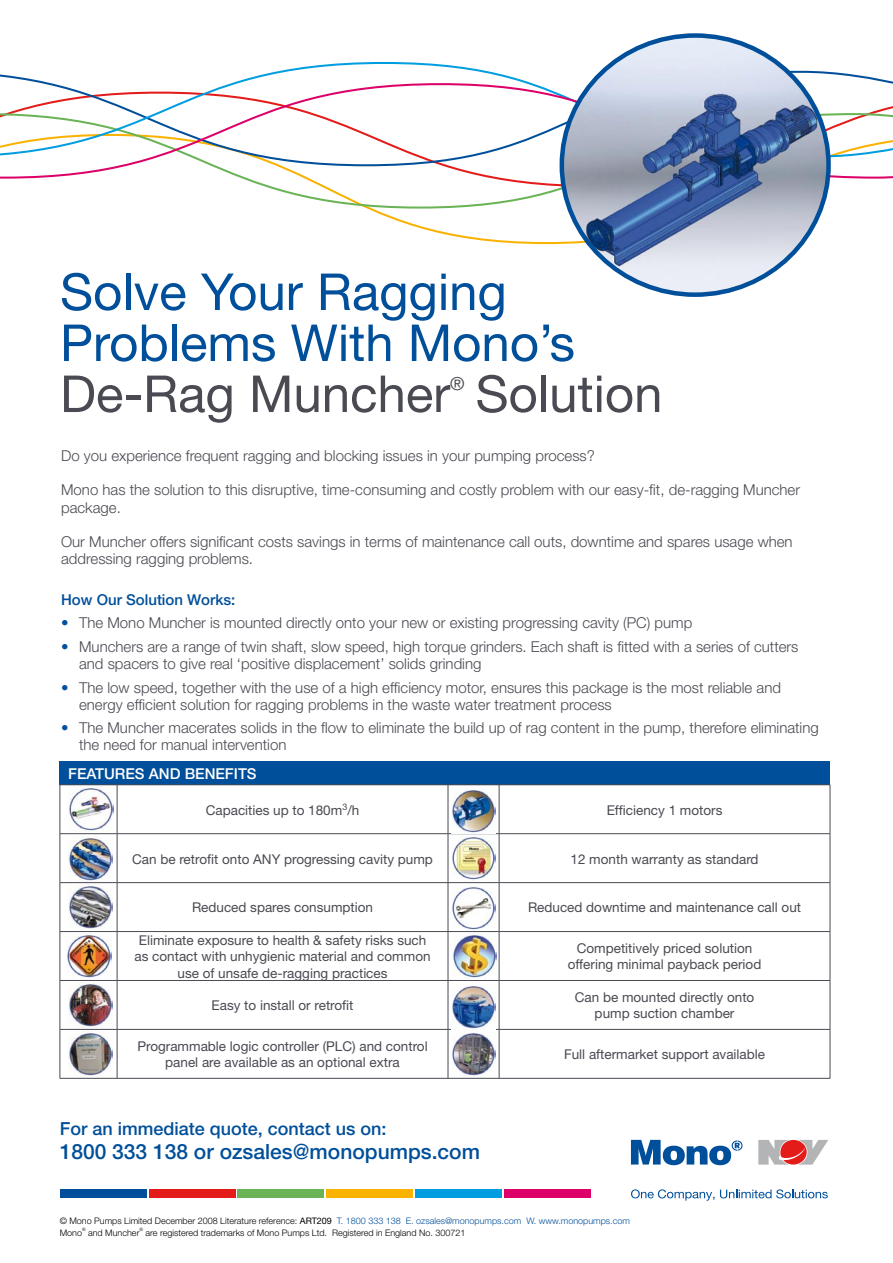
<style>
.page{position:relative;width:893px;height:1263px;background:#fff}
.page>*{position:absolute;margin:0;border:0;box-sizing:border-box;transform-origin:0 0}
.t1{font:51px/51px "Helvetica Neue";color:#004f9a}
.t2{font:51px "Helvetica Neue";color:#494a52}
.t3{font:500 21px "Helvetica Neue";color:#004f9a}
.t4{font:500 18px "Helvetica Neue";color:#004f9a}
.t5{font:18px "Helvetica Neue";color:#494a52}
.t6{font:300 15px/17.1px "Helvetica Neue";color:#494a52}
.t7{font:500 15px "Helvetica Neue";color:#004f9a}
.t8{font:500 15px "Helvetica Neue";color:#fff}
.t9{font:13.5px/16.2px "Helvetica Neue";color:#494a52;text-align:center}
.t10{font:300 9px/12px "Helvetica Neue";color:#004f9a}
.t11{font:300 9px "Helvetica Neue";color:#000}
.t12{font:300 4.5px "Helvetica Neue";color:#000}
.s1{color:#004f9a}
.s2{color:#000}
.s3{font-weight:400;color:#000}
</style>
<div class="page">
<div style="left:60px;top:1189px;width:87px;height:9px;background:#004f9a"></div>
<div style="left:149px;top:1189px;width:86px;height:9px;background:#e31b19"></div>
<div style="left:238px;top:1189px;width:86px;height:9px;background:#6ab356"></div>
<div style="left:326px;top:1189px;width:87px;height:9px;background:#f9b200"></div>
<div style="left:415px;top:1189px;width:87px;height:9px;background:#009ee0"></div>
<div style="left:504px;top:1189px;width:86px;height:9px;background:#dd0069"></div>
<svg style="left:758px;top:1140px;width:70px;height:24px"></svg>
<svg style="left:631px;top:1140px;width:111px;height:25px"></svg>
<svg style="left:631px;top:1189px;width:197px;height:12px"></svg>
<svg style="left:371px;top:210px;width:452px;height:34px"></svg>
<svg style="left:247px;top:180px;width:583px;height:30px"></svg>
<svg style="left:0;top:62px;width:893px;height:20px"></svg>
<svg style="left:0;top:82px;width:893px;height:98px"></svg>
<img style="left:562px;top:36px;width:266px;height:257px;border-radius:50%">
<div style="left:60px;top:762px;width:770px;height:23px;background:#004f9a"></div>
<hr style="left:60px;top:784px;width:57px;height:1px;background:#494a52">
<hr style="left:60px;top:785px;width:1px;height:48px;background:#494a52">
<hr style="left:117px;top:784px;width:331px;height:1px;background:#494a52">
<hr style="left:117px;top:785px;width:1px;height:48px;background:#494a52">
<hr style="left:448px;top:784px;width:51px;height:1px;background:#494a52">
<hr style="left:448px;top:785px;width:1px;height:48px;background:#494a52">
<hr style="left:499px;top:784px;width:331px;height:1px;background:#494a52">
<hr style="left:499px;top:785px;width:1px;height:48px;background:#494a52">
<hr style="left:830px;top:785px;width:1px;height:48px;background:#494a52">
<hr style="left:60px;top:833px;width:57px;height:1px;background:#494a52">
<hr style="left:60px;top:834px;width:1px;height:48px;background:#494a52">
<hr style="left:117px;top:833px;width:331px;height:1px;background:#494a52">
<hr style="left:117px;top:834px;width:1px;height:48px;background:#494a52">
<hr style="left:448px;top:833px;width:51px;height:1px;background:#494a52">
<hr style="left:448px;top:834px;width:1px;height:48px;background:#494a52">
<hr style="left:499px;top:833px;width:331px;height:1px;background:#494a52">
<hr style="left:499px;top:834px;width:1px;height:48px;background:#494a52">
<hr style="left:830px;top:834px;width:1px;height:48px;background:#494a52">
<hr style="left:60px;top:882px;width:57px;height:1px;background:#494a52">
<hr style="left:60px;top:883px;width:1px;height:48px;background:#494a52">
<hr style="left:117px;top:882px;width:331px;height:1px;background:#494a52">
<hr style="left:117px;top:883px;width:1px;height:48px;background:#494a52">
<hr style="left:448px;top:882px;width:51px;height:1px;background:#494a52">
<hr style="left:448px;top:883px;width:1px;height:48px;background:#494a52">
<hr style="left:499px;top:882px;width:331px;height:1px;background:#494a52">
<hr style="left:499px;top:883px;width:1px;height:48px;background:#494a52">
<hr style="left:830px;top:883px;width:1px;height:48px;background:#494a52">
<hr style="left:60px;top:931px;width:57px;height:1px;background:#494a52">
<hr style="left:60px;top:932px;width:1px;height:48px;background:#494a52">
<hr style="left:117px;top:931px;width:331px;height:1px;background:#494a52">
<hr style="left:117px;top:932px;width:1px;height:48px;background:#494a52">
<hr style="left:448px;top:931px;width:51px;height:1px;background:#494a52">
<hr style="left:448px;top:932px;width:1px;height:48px;background:#494a52">
<hr style="left:499px;top:931px;width:331px;height:1px;background:#494a52">
<hr style="left:499px;top:932px;width:1px;height:48px;background:#494a52">
<hr style="left:830px;top:932px;width:1px;height:48px;background:#494a52">
<hr style="left:60px;top:980px;width:57px;height:1px;background:#494a52">
<hr style="left:60px;top:981px;width:1px;height:48px;background:#494a52">
<hr style="left:117px;top:980px;width:331px;height:1px;background:#494a52">
<hr style="left:117px;top:981px;width:1px;height:48px;background:#494a52">
<hr style="left:448px;top:980px;width:51px;height:1px;background:#494a52">
<hr style="left:448px;top:981px;width:1px;height:48px;background:#494a52">
<hr style="left:499px;top:980px;width:331px;height:1px;background:#494a52">
<hr style="left:499px;top:981px;width:1px;height:48px;background:#494a52">
<hr style="left:830px;top:981px;width:1px;height:48px;background:#494a52">
<hr style="left:60px;top:1029px;width:57px;height:1px;background:#494a52">
<hr style="left:60px;top:1029px;width:1px;height:49px;background:#494a52">
<hr style="left:117px;top:1029px;width:331px;height:1px;background:#494a52">
<hr style="left:117px;top:1029px;width:1px;height:49px;background:#494a52">
<hr style="left:448px;top:1029px;width:51px;height:1px;background:#494a52">
<hr style="left:448px;top:1029px;width:1px;height:49px;background:#494a52">
<hr style="left:499px;top:1029px;width:331px;height:1px;background:#494a52">
<hr style="left:499px;top:1029px;width:1px;height:49px;background:#494a52">
<hr style="left:830px;top:1029px;width:1px;height:49px;background:#494a52">
<hr style="left:60px;top:1078px;width:57px;height:1px;background:#494a52">
<hr style="left:117px;top:1078px;width:331px;height:1px;background:#494a52">
<hr style="left:448px;top:1078px;width:51px;height:1px;background:#494a52">
<hr style="left:499px;top:1078px;width:331px;height:1px;background:#494a52">
<img style="left:451px;top:790px;width:45px;height:43px">
<img style="left:68px;top:1033px;width:45px;height:43px">
<img style="left:68px;top:984px;width:45px;height:44px">
<img style="left:451px;top:1033px;width:45px;height:43px">
<img style="left:69px;top:886px;width:44px;height:44px">
<img style="left:68px;top:836px;width:45px;height:45px">
<img style="left:67px;top:934px;width:44px;height:44px">
<img style="left:452px;top:887px;width:44px;height:43px">
<img style="left:451px;top:986px;width:45px;height:43px">
<img style="left:452px;top:835px;width:44px;height:45px">
<img style="left:69px;top:788px;width:44px;height:43px">
<img style="left:452px;top:935px;width:45px;height:44px">
<h1 class="t1" style="left:60px;top:266px;width:516px">Solve Your Ragging<br>Problems With Mono’s</h1>
<h1 class="t2" style="left:60px;top:363px;width:392px">De-Rag Muncher</h1>
<p class="t5" style="left:450px;top:372px;width:16px">®</p>
<h1 class="t2" style="left:475px;top:363px;width:189px">Solution</h1>
<p class="t6" style="left:61px;top:447px;width:535px">Do you experience frequent ragging and blocking issues in your pumping process?</p>
<p class="t6" style="left:61px;top:481px;width:740px">Mono has the solution to this disruptive, time-consuming and costly problem with our easy-fit, de-ragging Muncher package.</p>
<p class="t6" style="left:61px;top:533px;width:733px">Our Muncher offers significant costs savings in terms of maintenance call outs, downtime and spares usage when addressing ragging problems.</p>
<p class="t7" style="left:61px;top:591px;width:176px">How Our Solution Works:</p>
<p class="t6" style="left:61px;top:614px;width:633px"><span class="s1">•</span> The Mono Muncher is mounted directly onto your new or existing progressing cavity (PC) pump</p>
<p class="t6" style="left:79px;top:638px;width:721px;text-indent:-18px"><span class="s1">•</span> Munchers are a range of twin shaft, slow speed, high torque grinders. Each shaft is fitted with a series of cutters and spacers to give real ‘positive displacement’ solids grinding</p>
<p class="t6" style="left:79px;top:678px;width:703px;text-indent:-18px"><span class="s1">•</span> The low speed, together with the use of a high efficiency motor, ensures this package is the most reliable and energy efficient solution for ragging problems in the waste water treatment process</p>
<p class="t6" style="left:79px;top:719px;width:741px;text-indent:-18px"><span class="s1">•</span> The Muncher macerates solids in the flow to eliminate the build up of rag content in the pump, therefore eliminating the need for manual intervention</p>
<p class="t8" style="left:68px;top:765px;width:190px">FEATURES AND BENEFITS</p>
<p class="t9" style="left:206px;top:801px;width:155px">Capacities up to 180m<sup>3</sup>/h</p>
<p class="t9" style="left:607px;top:801px;width:117px">Efficiency 1 motors</p>
<p class="t9" style="left:132px;top:850px;width:302px">Can be retrofit onto ANY progressing cavity pump</p>
<p class="t9" style="left:570px;top:850px;width:190px">12 month warranty as standard</p>
<p class="t9" style="left:192px;top:899px;width:183px">Reduced spares consumption</p>
<p class="t9" style="left:528px;top:899px;width:275px">Reduced downtime and maintenance call out</p>
<p class="t9" style="left:134px;top:932px;width:298px">Eliminate exposure to health &amp; safety risks such as contact with unhygienic material and common use of unsafe de-ragging practices</p>
<p class="t9" style="left:568px;top:940px;width:195px">Competitively priced solution offering minimal payback period</p>
<p class="t9" style="left:212px;top:997px;width:144px">Easy to install or retrofit</p>
<p class="t9" style="left:575px;top:989px;width:181px">Can be mounted directly onto pump suction chamber</p>
<p class="t9" style="left:137px;top:1038px;width:292px">Programmable logic controller (PLC) and control panel are available as an optional extra</p>
<p class="t9" style="left:564px;top:1046px;width:203px">Full aftermarket support available</p>
<p class="t4" style="left:60px;top:1118px;width:328px">For an immediate quote, contact us on:</p>
<h2 class="t3" style="left:60px;top:1139px;width:422px">1800 333 138 or ozsales@monopumps.com</h2>
<p class="t10" style="left:60px;top:1214px;width:572px"><span class="s2">© Mono Pumps Limited December 2008 Literature reference:</span> <span class="s3">ART209</span> T. 1800 333 138 E. ozsales@monopumps.com W. www.monopumps.com<br><span class="s2">Mono</span></p>
<p class="t12" style="left:82px;top:1227px;width:5px">®</p>
<p class="t11" style="left:88px;top:1227px;width:53px">and Muncher</p>
<p class="t12" style="left:139px;top:1227px;width:5px">®</p>
<p class="t11" style="left:146px;top:1227px;width:321px">are registered trademarks of Mono Pumps Ltd. Registered in England No. 300721</p>
</div>
